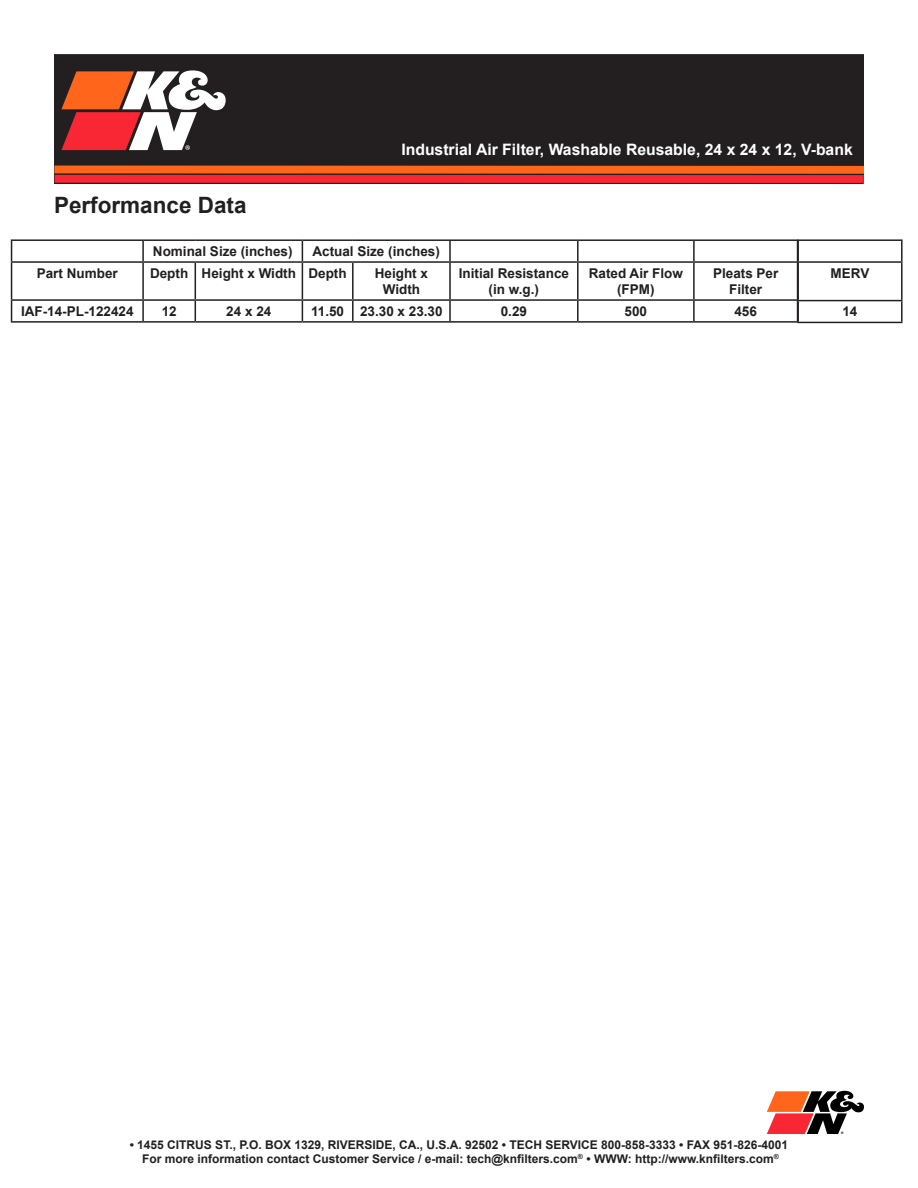
<style>
.page{position:relative;width:918px;height:1188px;background:#fff}
.page>*{position:absolute;margin:0;border:0;box-sizing:border-box;transform-origin:0 0}
.t1{font:700 22.5px "Arial";color:#231f20}
.t2{font:700 15.75px "Arial";color:#fff}
.t3{font:700 13.5px/16.2px "Arial";color:#231f20;text-align:center}
.t4{font:700 12px/14.4px "Arial";color:#231f20;text-align:center}
</style>
<div class="page">
<svg style="left:767px;top:1091px;width:97px;height:43px"></svg>
<hr style="left:11px;top:239px;width:132px;height:2px;background:#231f20">
<svg style="left:11px;top:241px;width:1px;height:20px"></svg>
<hr style="left:143px;top:239px;width:52px;height:2px;background:#231f20">
<hr style="left:142px;top:241px;width:2px;height:20px;background:#231f20">
<hr style="left:195px;top:239px;width:107px;height:2px;background:#231f20">
<hr style="left:302px;top:239px;width:51px;height:2px;background:#231f20">
<svg style="left:302px;top:241px;width:1px;height:20px"></svg>
<hr style="left:353px;top:239px;width:97px;height:2px;background:#231f20">
<hr style="left:450px;top:239px;width:128px;height:2px;background:#231f20">
<hr style="left:449px;top:241px;width:2px;height:20px;background:#231f20">
<hr style="left:578px;top:239px;width:116px;height:2px;background:#231f20">
<hr style="left:577px;top:241px;width:2px;height:20px;background:#231f20">
<hr style="left:694px;top:239px;width:104px;height:2px;background:#231f20">
<hr style="left:693px;top:241px;width:2px;height:20px;background:#231f20">
<hr style="left:11px;top:261px;width:132px;height:2px;background:#231f20">
<hr style="left:11px;top:263px;width:1px;height:36px;background:#231f20">
<hr style="left:143px;top:261px;width:52px;height:2px;background:#231f20">
<hr style="left:142px;top:263px;width:2px;height:36px;background:#231f20">
<hr style="left:195px;top:261px;width:107px;height:2px;background:#231f20">
<hr style="left:195px;top:263px;width:1px;height:36px;background:#231f20">
<hr style="left:302px;top:261px;width:51px;height:2px;background:#231f20">
<hr style="left:302px;top:263px;width:1px;height:36px;background:#231f20">
<hr style="left:353px;top:261px;width:97px;height:2px;background:#231f20">
<hr style="left:352px;top:263px;width:2px;height:36px;background:#231f20">
<hr style="left:450px;top:261px;width:128px;height:2px;background:#231f20">
<hr style="left:449px;top:263px;width:2px;height:36px;background:#231f20">
<hr style="left:578px;top:261px;width:116px;height:2px;background:#231f20">
<hr style="left:577px;top:263px;width:2px;height:36px;background:#231f20">
<hr style="left:694px;top:261px;width:104px;height:2px;background:#231f20">
<hr style="left:693px;top:263px;width:2px;height:36px;background:#231f20">
<hr style="left:11px;top:299px;width:132px;height:2px;background:#231f20">
<svg style="left:11px;top:301px;width:1px;height:20px"></svg>
<hr style="left:143px;top:299px;width:52px;height:2px;background:#231f20">
<hr style="left:142px;top:301px;width:2px;height:20px;background:#231f20">
<hr style="left:195px;top:299px;width:107px;height:2px;background:#231f20">
<svg style="left:195px;top:301px;width:1px;height:20px"></svg>
<hr style="left:302px;top:299px;width:51px;height:2px;background:#231f20">
<svg style="left:302px;top:301px;width:1px;height:20px"></svg>
<hr style="left:353px;top:299px;width:97px;height:2px;background:#231f20">
<hr style="left:352px;top:301px;width:2px;height:20px;background:#231f20">
<hr style="left:450px;top:299px;width:128px;height:2px;background:#231f20">
<hr style="left:449px;top:301px;width:2px;height:20px;background:#231f20">
<hr style="left:578px;top:299px;width:116px;height:2px;background:#231f20">
<hr style="left:577px;top:301px;width:2px;height:20px;background:#231f20">
<hr style="left:694px;top:299px;width:104px;height:2px;background:#231f20">
<hr style="left:693px;top:301px;width:2px;height:20px;background:#231f20">
<hr style="left:11px;top:321px;width:132px;height:2px;background:#231f20">
<hr style="left:143px;top:321px;width:52px;height:2px;background:#231f20">
<hr style="left:195px;top:321px;width:107px;height:2px;background:#231f20">
<hr style="left:302px;top:321px;width:51px;height:2px;background:#231f20">
<hr style="left:353px;top:321px;width:97px;height:2px;background:#231f20">
<hr style="left:450px;top:321px;width:128px;height:2px;background:#231f20">
<hr style="left:578px;top:321px;width:116px;height:2px;background:#231f20">
<hr style="left:694px;top:321px;width:104px;height:2px;background:#231f20">
<hr style="left:797px;top:239px;width:106px;height:2px;background:#231f20">
<hr style="left:797px;top:241px;width:2px;height:20px;background:#231f20">
<hr style="left:901px;top:241px;width:2px;height:20px;background:#231f20">
<hr style="left:797px;top:261px;width:106px;height:2px;background:#231f20">
<hr style="left:797px;top:263px;width:2px;height:37px;background:#231f20">
<hr style="left:901px;top:263px;width:2px;height:37px;background:#231f20">
<hr style="left:797px;top:300px;width:106px;height:1px;background:#231f20">
<hr style="left:797px;top:301px;width:2px;height:21px;background:#231f20">
<hr style="left:901px;top:301px;width:2px;height:21px;background:#231f20">
<hr style="left:797px;top:322px;width:106px;height:1px;background:#231f20">
<div style="left:54px;top:55px;width:810px;height:128px;background:#231f20"></div>
<svg style="left:61px;top:70px;width:165px;height:80px"></svg>
<div style="left:54px;top:166px;width:810px;height:8px;background:#ff661c"></div>
<div style="left:55px;top:175px;width:809px;height:8px;background:#f92634"></div>
<h1 class="t1" style="left:54px;top:189px;width:194px">Performance Data</h1>
<p class="t2" style="left:401px;top:139px;width:453px">Industrial Air Filter, Washable Reusable, 24 x 24 x 12, V-bank</p>
<p class="t3" style="left:153px;top:243px;width:141px">Nominal Size (inches)</p>
<p class="t3" style="left:312px;top:243px;width:129px">Actual Size (inches)</p>
<p class="t3" style="left:37px;top:265px;width:83px">Part Number</p>
<p class="t3" style="left:150px;top:265px;width:198px">Depth Height x Width Depth</p>
<p class="t3" style="left:375px;top:265px;width:55px">Height x<br>Width</p>
<p class="t3" style="left:459px;top:265px;width:112px">Initial Resistance (in w.g.)</p>
<p class="t3" style="left:589px;top:265px;width:96px">Rated Air Flow (FPM)</p>
<p class="t3" style="left:713px;top:265px;width:67px">Pleats Per<br>Filter</p>
<p class="t3" style="left:21px;top:303px;width:114px">IAF-14-PL-122424</p>
<p class="t3" style="left:162px;top:303px;width:17px">12</p>
<p class="t3" style="left:226px;top:303px;width:47px">24 x 24</p>
<p class="t3" style="left:311px;top:303px;width:133px">11.50 23.30 x 23.30</p>
<p class="t3" style="left:501px;top:303px;width:28px">0.29</p>
<p class="t3" style="left:625px;top:303px;width:24px">500</p>
<p class="t3" style="left:734px;top:303px;width:24px">456</p>
<p class="t3" style="left:831px;top:265px;width:40px">MERV</p>
<p class="t3" style="left:842px;top:304px;width:17px">14</p>
<p class="t4" style="left:130px;top:1138px;width:660px">• 1455 CITRUS ST., P.O. BOX 1329, RIVERSIDE, CA., U.S.A. 92502 • TECH SERVICE 800-858-3333 • FAX 951-826-4001<br>For more information contact Customer Service / e-mail: tech@knfilters.com<sup>®</sup> • WWW: http://www.knfilters.com<sup>®</sup></p>
</div>
